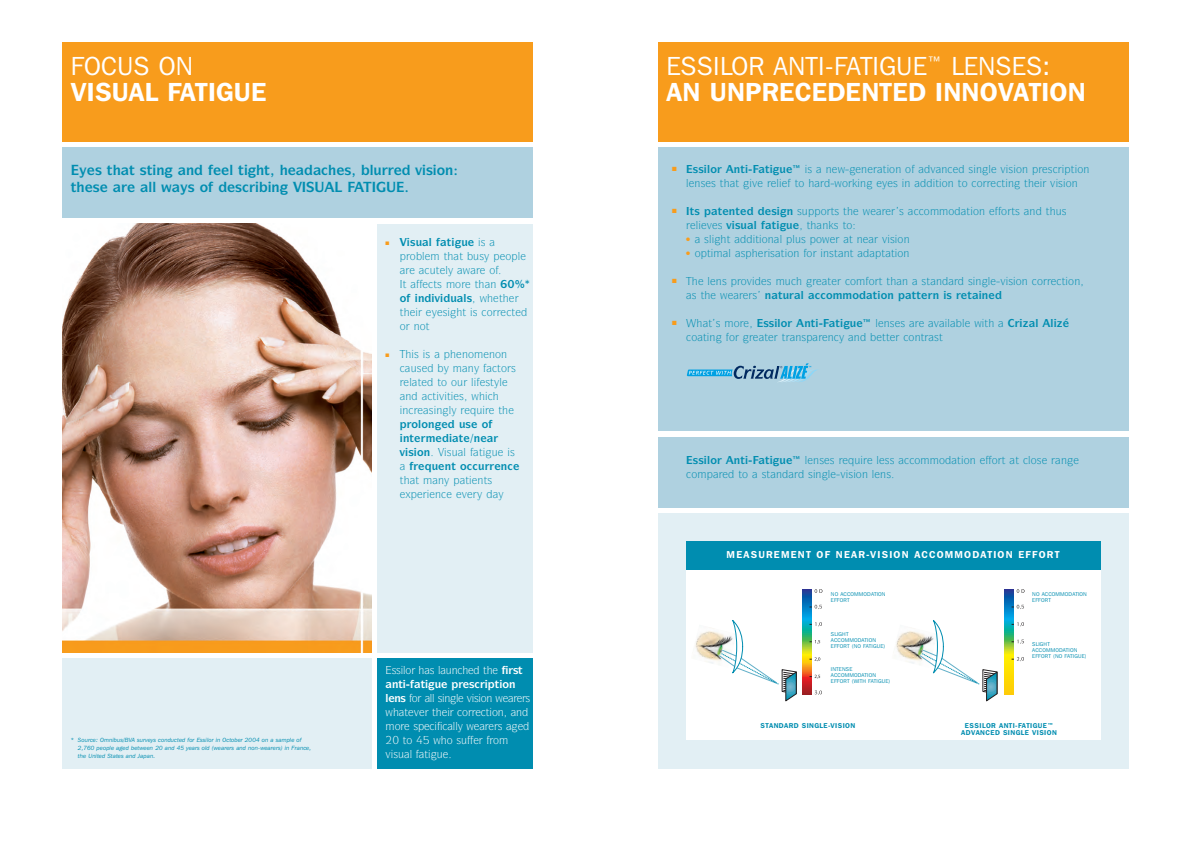
<style>
.page{position:relative;width:1191px;height:842px;background:#fff}
.page>*{position:absolute;margin:0;border:0;box-sizing:border-box;transform-origin:0 0}
.t1{font:26px/26px "Franklin Gothic IT Cby BT";letter-spacing:.01em;color:#fff}
.t2{font:600 26px "Franklin Gothic IT Cby BT";letter-spacing:.01em;color:#fff}
.t3{font:700 14px "Symbol IT Cby BT";color:#008db0}
.t4{font:11px "Symbol IT Cby BT";color:#008db0}
.t5{font:700 11px "Symbol IT Cby BT";color:#008db0}
.t6{font:11px "Symbol IT Cby BT";color:#fff}
.t7{font:700 11px "Symbol IT Cby BT";color:#fff}
.t8{font:600 10px "Franklin Gothic IT Cby BT";letter-spacing:.12em;color:#fff}
.t9{font:600 7px/7px "Franklin Gothic IT Cby BT";letter-spacing:.06em;color:#008db0;text-align:center}
.t10{font:italic 6px/8px "Franklin Gothic IT Cby BT";letter-spacing:.01em;color:#008db0}
.t11{font:6px "Zapf Dingbats ITC";color:#f89c1c}
.t12{font:5.5px/6px "Franklin Gothic IT Cby BT";letter-spacing:.03em;color:#008db0}
.t13{font:5px "Zapf Dingbats ITC";color:#f89c1c}
.s1{color:#008db0}
.s2{font-weight:600}
</style>
<div class="page">
<div style="left:377px;top:658px;width:156px;height:110px;background:#008db0"></div>
<div style="left:377px;top:224px;width:156px;height:428px;background:#e2eff4"></div>
<div style="left:658px;top:147px;width:470px;height:284px;background:#afd1e0"></div>
<div style="left:62px;top:43px;width:471px;height:99px;background:#f89c1c"></div>
<div style="left:62px;top:147px;width:471px;height:71px;background:#afd1e0"></div>
<svg style="left:687px;top:363px;width:131px;height:19px"></svg>
<img style="left:62px;top:224px;width:309px;height:428px">
<div style="left:658px;top:43px;width:470px;height:99px;background:#f89c1c"></div>
<div style="left:62px;top:658px;width:309px;height:110px;background:#e2eff4"></div>
<div style="left:658px;top:437px;width:470px;height:70px;background:#afd1e0"></div>
<div style="left:658px;top:513px;width:470px;height:255px;background:#e2eff4"></div>
<div style="left:686px;top:570px;width:414px;height:170px;background:#fff"></div>
<svg style="left:802px;top:589px;width:10px;height:105px"></svg>
<svg style="left:814px;top:589px;width:8px;height:4px"></svg>
<svg style="left:809px;top:605px;width:13px;height:4px"></svg>
<svg style="left:809px;top:622px;width:13px;height:4px"></svg>
<svg style="left:809px;top:640px;width:11px;height:4px"></svg>
<svg style="left:809px;top:657px;width:11px;height:4px"></svg>
<svg style="left:809px;top:675px;width:11px;height:4px"></svg>
<svg style="left:814px;top:690px;width:8px;height:5px"></svg>
<svg style="left:1004px;top:589px;width:10px;height:105px"></svg>
<svg style="left:1016px;top:589px;width:8px;height:4px"></svg>
<svg style="left:1011px;top:605px;width:13px;height:4px"></svg>
<svg style="left:1011px;top:622px;width:13px;height:4px"></svg>
<svg style="left:1011px;top:640px;width:13px;height:4px"></svg>
<svg style="left:1011px;top:657px;width:13px;height:4px"></svg>
<img style="left:695px;top:631px;width:24px;height:33px">
<svg style="left:719px;top:620px;width:77px;height:81px"></svg>
<img style="left:896px;top:631px;width:23px;height:33px">
<svg style="left:919px;top:620px;width:78px;height:81px"></svg>
<div style="left:686px;top:541px;width:414px;height:29px;background:#008db0"></div>
<h1 class="t1" style="left:71px;top:55px;width:124px">FOCUS ON</h1>
<h1 class="t2" style="left:71px;top:83px;width:197px">VISUAL FATIGUE</h1>
<p class="t3" style="left:95px;top:164px;width:71px">▲ ▼ ▼ ▲▼■</p>
<p class="t3" style="left:186px;top:164px;width:10px">■</p>
<p class="t3" style="left:344px;top:164px;width:39px">▲ ●◆</p>
<p class="t3" style="left:415px;top:164px;width:39px">❖▲□■</p>
<p class="t10" style="left:78px;top:737px;width:235px;text-indent:-7px">* Source: Omnibus/BVA surveys conducted for Essilor in October 2004 on a sample of<br>2,760 people aged between 20 and 45 years old (wearers and non-wearers) in France, the United States and Japan.</p>
<p class="t13" style="left:386px;top:240px;width:48px">■ <span class="s1">▲◆●</span></p>
<p class="t5" style="left:447px;top:238px;width:40px">▼◆ ▲</p>
<p class="t4" style="left:444px;top:252px;width:42px">▼ ▼ ◆▲</p>
<p class="t4" style="left:430px;top:266px;width:20px">◆▼ ●</p>
<p class="t4" style="left:433px;top:280px;width:64px">▼▲ □ ▼ ■</p>
<p class="t5" style="left:400px;top:294px;width:74px">□ ■ ❖ ◆●▲</p>
<p class="t4" style="left:443px;top:308px;width:51px">▲ ▼ ▲ □</p>
<p class="t4" style="left:400px;top:322px;width:31px">□ ■□▼</p>
<p class="t13" style="left:386px;top:352px;width:46px">■ <span class="s1">▲</span> <span class="s1">▲</span></p>
<p class="t4" style="left:489px;top:350px;width:20px">■□■</p>
<p class="t4" style="left:468px;top:364px;width:49px">■ ▼□ ▲</p>
<p class="t4" style="left:437px;top:378px;width:66px">▼□ □◆ ● ▲▼ ●</p>
<p class="t4" style="left:405px;top:392px;width:60px">■ ▼❖▼ ▲</p>
<p class="t4" style="left:402px;top:406px;width:50px">■ ▲■●</p>
<p class="t5" style="left:411px;top:420px;width:25px">□●□■</p>
<p class="t5" style="left:459px;top:420px;width:31px">◆▲ □</p>
<p class="t5" style="left:400px;top:448px;width:32px">❖▲□■</p>
<p class="t4" style="left:447px;top:448px;width:69px">▲◆● ▼ ◆ ▲</p>
<p class="t5" style="left:425px;top:462px;width:61px">❑◆ ■▼ □ ◆</p>
<p class="t5" style="left:501px;top:462px;width:8px">■</p>
<p class="t4" style="left:438px;top:476px;width:56px">■ ▼ ■▼▲</p>
<p class="t6" style="left:392px;top:666px;width:21px">▲▲ ●□</p>
<p class="t6" style="left:430px;top:666px;width:29px">▲ ● ◆■</p>
<p class="t6" style="left:483px;top:666px;width:41px">▼ ▲▼</p>
<p class="t7" style="left:469px;top:680px;width:48px">▲ ▼□■</p>
<p class="t7" style="left:386px;top:694px;width:108px">● ■▲ □ ●● ▲■ ● ❖▲□■</p>
<p class="t6" style="left:404px;top:708px;width:33px">▼ ❖ ▼</p>
<p class="t6" style="left:462px;top:708px;width:62px">□ ▼□■ ■</p>
<p class="t6" style="left:403px;top:736px;width:22px">▼□ ✔</p>
<p class="t6" style="left:447px;top:736px;width:22px">□ ▲◆</p>
<p class="t6" style="left:386px;top:750px;width:59px">❖▲◆● ▼ ◆</p>
<h1 class="t1" style="left:666px;top:55px;width:421px">ESSILOR ANTI-FATIGUE<sup>™</sup> LENSES:<br><span class="s2">AN UNPRECEDENTED INNOVATION</span></h1>
<p class="t11" style="left:672px;top:166px;width:46px">■ <span class="s1">▲▲●□</span></p>
<p class="t4" style="left:861px;top:165px;width:51px">■ ▼□■ □</p>
<p class="t4" style="left:968px;top:165px;width:61px">▲■ ● ❖▲□■</p>
<p class="t4" style="left:1048px;top:165px;width:43px">▲ ▼□■</p>
<p class="t4" style="left:686px;top:179px;width:73px">●■▲▲ ▼ ▼ ❖</p>
<p class="t4" style="left:776px;top:179px;width:29px">● ▼□</p>
<p class="t4" style="left:935px;top:179px;width:49px">▼ □■ ▼□ □</p>
<p class="t4" style="left:1001px;top:179px;width:28px">▼ ■ ▼</p>
<p class="t4" style="left:1050px;top:179px;width:29px">❖▲□■</p>
<p class="t11" style="left:672px;top:208px;width:29px">■ <span class="s1">▼▲</span></p>
<p class="t5" style="left:717px;top:207px;width:24px">▼ ■▼</p>
<p class="t5" style="left:771px;top:207px;width:77px">▲ ■▲◆ □▼▲ ▼</p>
<p class="t4" style="left:948px;top:207px;width:38px">□ ▼□■</p>
<p class="t4" style="left:1001px;top:207px;width:67px">□ ▼▲ ■ ▼ ◆▲</p>
<p class="t4" style="left:696px;top:221px;width:63px">● ❖▲ ❖▲◆●</p>
<p class="t4" style="left:806px;top:221px;width:47px">▼ ■▲ ▼□</p>
<p class="t13" style="left:686px;top:236px;width:27px">● <span class="s1">▲●</span></p>
<p class="t4" style="left:726px;top:235px;width:97px">▼ ▼ □■ ● ●◆▲ □</p>
<p class="t4" style="left:882px;top:235px;width:29px">❖▲□■</p>
<p class="t13" style="left:686px;top:250px;width:26px">● <span class="s1">□▼</span></p>
<p class="t4" style="left:770px;top:249px;width:85px">▲ ▼ □■ □ ■▲▼ ■▼</p>
<p class="t4" style="left:881px;top:249px;width:30px">▼ ▼□■</p>
<p class="t11" style="left:672px;top:278px;width:6px">■</p>
<p class="t4" style="left:707px;top:277px;width:21px">● ■▲</p>
<p class="t4" style="left:827px;top:277px;width:116px">▼ □ □▼ ▼ ■ ▲▼■</p>
<p class="t4" style="left:968px;top:277px;width:76px">▲■ ● ❖▲□■ □</p>
<p class="t4" style="left:1061px;top:277px;width:20px">▼□■</p>
<p class="t4" style="left:752px;top:291px;width:53px">▲ ■▼◆ ●</p>
<p class="t5" style="left:873px;top:291px;width:23px">▼□■</p>
<p class="t5" style="left:912px;top:291px;width:42px">▼▼ ■ ▲</p>
<p class="t11" style="left:672px;top:320px;width:6px">■</p>
<p class="t4" style="left:708px;top:319px;width:33px">▼ ▲ □</p>
<p class="t5" style="left:763px;top:319px;width:26px">▲▲ ●□</p>
<p class="t4" style="left:875px;top:319px;width:31px">●■▲▲</p>
<p class="t4" style="left:934px;top:319px;width:32px">❖● ●</p>
<p class="t4" style="left:691px;top:333px;width:45px">□▼■ □</p>
<p class="t4" style="left:764px;top:333px;width:43px">▼ ▼ ■▲</p>
<p class="t4" style="left:908px;top:333px;width:36px">□■▼ ▲▼</p>
<p class="t5" style="left:693px;top:456px;width:26px">▲▲ ●□</p>
<p class="t4" style="left:805px;top:456px;width:57px">● ■▲ ▲ ❑◆</p>
<p class="t4" style="left:876px;top:456px;width:19px">● ▲▲</p>
<p class="t4" style="left:914px;top:456px;width:63px">□ □ ▼□■</p>
<p class="t4" style="left:992px;top:456px;width:51px">□ ▼ ▼ ●□▲</p>
<p class="t4" style="left:1061px;top:456px;width:7px">■</p>
<p class="t4" style="left:738px;top:470px;width:45px">▼□ ▲▼ ■</p>
<p class="t4" style="left:808px;top:470px;width:84px">▲■ ● ❖▲□■ ● ■▲</p>
<p class="t8" style="left:726px;top:551px;width:334px">MEASUREMENT OF NEAR-VISION ACCOMMODATION EFFORT</p>
<p class="t12" style="left:831px;top:592px;width:56px">NO ACCOMMODATION<br>EFFORT</p>
<p class="t12" style="left:1032px;top:592px;width:56px">NO ACCOMMODATION<br>EFFORT</p>
<p class="t12" style="left:1032px;top:641px;width:56px">SLIGHT<br>ACCOMMODATION<br>EFFORT (NO FATIGUE)</p>
<p class="t12" style="left:831px;top:667px;width:61px">INTENSE<br>ACCOMMODATION<br>EFFORT (WITH FATIGUE)</p>
<p class="t12" style="left:831px;top:632px;width:56px">SLIGHT<br>ACCOMMODATION<br>EFFORT (NO FATIGUE)</p>
<p class="t9" style="left:760px;top:722px;width:96px">STANDARD SINGLE-VISION</p>
<p class="t9" style="left:961px;top:722px;width:97px">ESSILOR ANTI-FATIGUE™<br>ADVANCED SINGLE VISION</p>
</div>
